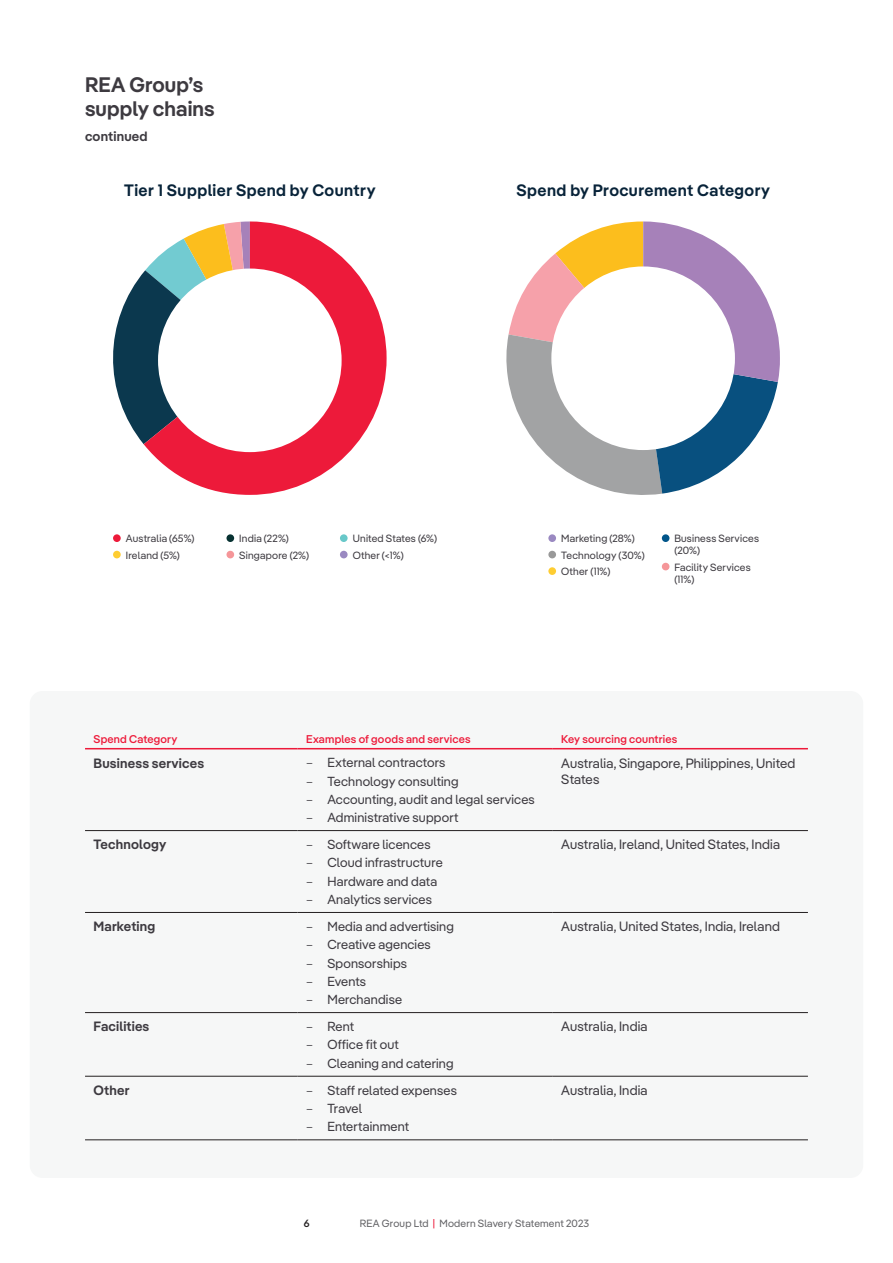
<style>
.page{position:relative;width:893px;height:1263px;background:#fff}
.page>*{position:absolute;margin:0;border:0;box-sizing:border-box;transform-origin:0 0}
.t1{font:600 21px/24px "REA Pangea";letter-spacing:.005em;color:#3d3a40}
.t2{font:600 16.5px "REA Pangea";letter-spacing:.03em;color:#082339}
.t3{font:13.5px/16.5px "REA Pangea";letter-spacing:.01em;color:#3d3a40}
.t4{font:600 13.5px "REA Pangea";letter-spacing:.015em;color:#3d3a40}
.t5{font:13.2px "REA Pangea";letter-spacing:.015em;color:#3d3a40}
.t6{font:500 11.25px "REA Pangea";letter-spacing:.02em;color:#ed1a3a}
.t7{font:10.5px/16.2px "REA Pangea";letter-spacing:.02em;color:#3d3a40}
.t8{font:10.5px "REA Pangea";letter-spacing:.02em;color:#636366}
.t9{font:500 10.5px "REA Pangea";color:#231f20}
.s1{font-weight:300}
.s2{color:#ed1a3a}
</style>
<div class="page">
<svg style="left:113px;top:272px;width:31px;height:172px"></svg>
<svg style="left:144px;top:221px;width:243px;height:274px"></svg>
<svg style="left:506px;top:221px;width:274px;height:274px"></svg>
<div style="left:158px;top:269px;width:184px;height:183px;background:#fff;border-radius:50%"></div>
<div style="left:551px;top:266px;width:184px;height:184px;background:#fff;border-radius:50%"></div>
<div style="left:30px;top:691px;width:833px;height:487px;background:#f6f7f7;border-radius:13px"></div>
<hr style="left:85px;top:748px;width:213px;height:1px;background:#ed1a3a">
<hr style="left:298px;top:748px;width:255px;height:1px;background:#ed1a3a">
<hr style="left:553px;top:748px;width:255px;height:1px;background:#ed1a3a">
<hr style="left:85px;top:830px;width:213px;height:1px;background:#231f20">
<hr style="left:298px;top:830px;width:255px;height:1px;background:#231f20">
<hr style="left:553px;top:830px;width:255px;height:1px;background:#231f20">
<hr style="left:85px;top:912px;width:213px;height:1px;background:#231f20">
<hr style="left:298px;top:912px;width:255px;height:1px;background:#231f20">
<hr style="left:553px;top:912px;width:255px;height:1px;background:#231f20">
<hr style="left:85px;top:1012px;width:213px;height:1px;background:#231f20">
<hr style="left:298px;top:1012px;width:255px;height:1px;background:#231f20">
<hr style="left:553px;top:1012px;width:255px;height:1px;background:#231f20">
<hr style="left:85px;top:1076px;width:213px;height:1px;background:#231f20">
<hr style="left:298px;top:1076px;width:255px;height:1px;background:#231f20">
<hr style="left:553px;top:1076px;width:255px;height:1px;background:#231f20">
<hr style="left:85px;top:1139px;width:213px;height:1px;background:#231f20">
<hr style="left:298px;top:1139px;width:255px;height:1px;background:#231f20">
<hr style="left:553px;top:1139px;width:255px;height:1px;background:#231f20">
<div style="left:226px;top:534px;width:8px;height:8px;background:#073232;border-radius:50%"></div>
<div style="left:340px;top:534px;width:8px;height:8px;background:#68c8c9;border-radius:50%"></div>
<div style="left:340px;top:551px;width:8px;height:7px;background:#9a89c1;border-radius:50%"></div>
<div style="left:113px;top:534px;width:8px;height:8px;background:#ed1a3a;border-radius:50%"></div>
<div style="left:113px;top:551px;width:8px;height:7px;background:#fecd32;border-radius:50%"></div>
<div style="left:226px;top:551px;width:8px;height:7px;background:#f59699;border-radius:50%"></div>
<div style="left:662px;top:534px;width:7px;height:8px;background:#01558a;border-radius:50%"></div>
<div style="left:548px;top:534px;width:8px;height:8px;background:#9a89c1;border-radius:50%"></div>
<div style="left:548px;top:551px;width:8px;height:7px;background:#999;border-radius:50%"></div>
<div style="left:662px;top:563px;width:7px;height:7px;background:#f59699;border-radius:50%"></div>
<div style="left:548px;top:567px;width:8px;height:8px;background:#fecd32;border-radius:50%"></div>
<h1 class="t1" style="left:85px;top:71px;width:131px">REA Group’s supply chains</h1>
<p class="t4" style="left:85px;top:126px;width:64px">continued</p>
<p class="t2" style="left:124px;top:178px;width:253px">Tier 1 Supplier Spend by Country</p>
<p class="t2" style="left:516px;top:178px;width:255px">Spend by Procurement Category</p>
<p class="t7" style="left:126px;top:530px;width:70px">Australia (65%)<br>Ireland (5%)</p>
<p class="t7" style="left:239px;top:530px;width:71px">India (22%)<br>Singapore (2%)</p>
<p class="t7" style="left:353px;top:530px;width:86px">United States (6%)<br>Other (&lt;1%)</p>
<p class="t7" style="left:561px;top:530px;width:85px">Marketing (28%)<br>Technology (30%)<br>Other (11%)</p>
<p class="t7" style="left:674px;top:532px;width:86px;line-height:12px">Business Services (20%)</p>
<p class="t7" style="left:674px;top:560px;width:78px;line-height:12px">Facility Services (11%)</p>
<p class="t6" style="left:94px;top:731px;width:85px">Spend Category</p>
<p class="t6" style="left:306px;top:731px;width:166px">Examples of goods and services</p>
<p class="t6" style="left:561px;top:731px;width:117px">Key sourcing countries</p>
<p class="t4" style="left:94px;top:753px;width:112px">Business services</p>
<p class="t5" style="left:306px;top:753px;width:141px"><span class="s1">–</span> External contractors</p>
<p class="t5" style="left:306px;top:772px;width:154px"><span class="s1">–</span> Technology consulting</p>
<p class="t5" style="left:306px;top:790px;width:230px"><span class="s1">–</span> Accounting, audit and legal services</p>
<p class="t5" style="left:306px;top:808px;width:154px"><span class="s1">–</span> Administrative support</p>
<p class="t3" style="left:561px;top:754px;width:236px">Australia, Singapore, Philippines, United<br>States</p>
<p class="t4" style="left:94px;top:835px;width:74px">Technology</p>
<p class="t5" style="left:306px;top:835px;width:126px"><span class="s1">–</span> Software licences</p>
<p class="t5" style="left:306px;top:854px;width:138px"><span class="s1">–</span> Cloud infrastructure</p>
<p class="t5" style="left:306px;top:872px;width:133px"><span class="s1">–</span> Hardware and data</p>
<p class="t5" style="left:306px;top:890px;width:127px"><span class="s1">–</span> Analytics services</p>
<p class="t4" style="left:94px;top:917px;width:63px">Marketing</p>
<p class="t5" style="left:306px;top:917px;width:149px"><span class="s1">–</span> Media and advertising</p>
<p class="t5" style="left:306px;top:935px;width:126px"><span class="s1">–</span> Creative agencies</p>
<p class="t5" style="left:306px;top:954px;width:102px"><span class="s1">–</span> Sponsorships</p>
<p class="t5" style="left:306px;top:972px;width:61px"><span class="s1">–</span> Events</p>
<p class="t5" style="left:306px;top:990px;width:97px"><span class="s1">–</span> Merchandise</p>
<p class="t4" style="left:94px;top:1017px;width:57px">Facilities</p>
<p class="t5" style="left:306px;top:1017px;width:50px"><span class="s1">–</span> Rent</p>
<p class="t5" style="left:306px;top:1036px;width:94px"><span class="s1">–</span> Office fit out</p>
<p class="t5" style="left:306px;top:1054px;width:149px"><span class="s1">–</span> Cleaning and catering</p>
<p class="t4" style="left:94px;top:1080px;width:37px">Other</p>
<p class="t5" style="left:306px;top:1081px;width:152px"><span class="s1">–</span> Staff related expenses</p>
<p class="t5" style="left:306px;top:1099px;width:57px"><span class="s1">–</span> Travel</p>
<p class="t5" style="left:306px;top:1117px;width:104px"><span class="s1">–</span> Entertainment</p>
<p class="t3" style="left:561px;top:836px;width:220px">Australia, Ireland, United States, India</p>
<p class="t3" style="left:561px;top:917px;width:220px">Australia, United States, India, Ireland</p>
<p class="t3" style="left:561px;top:1018px;width:88px">Australia, India</p>
<p class="t3" style="left:561px;top:1081px;width:88px">Australia, India</p>
<p class="t9" style="left:304px;top:1215px;width:7px">6</p>
<p class="t8" style="left:360px;top:1216px;width:231px">REA Group Ltd <span class="s2">|</span> Modern Slavery Statement 2023</p>
</div>
